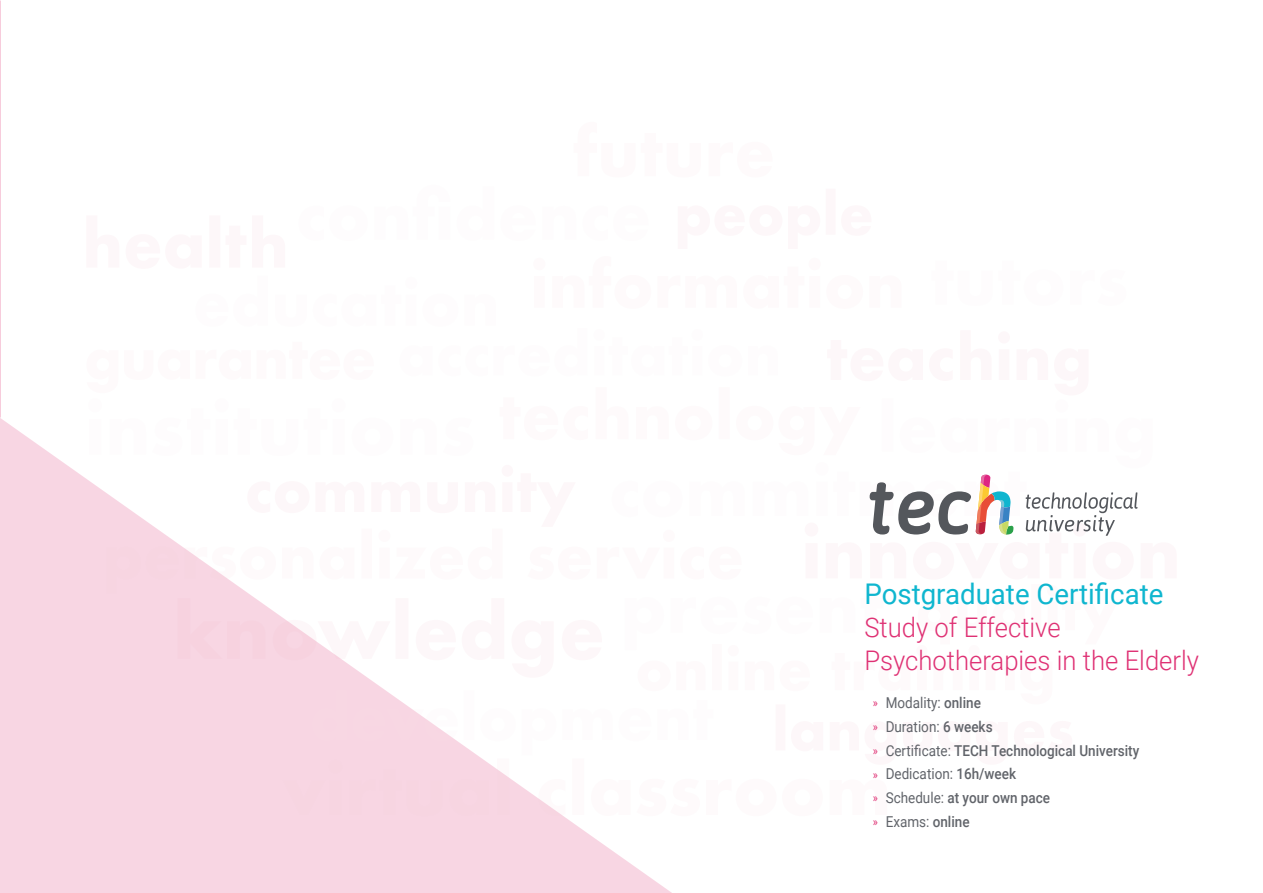
<style>
.page{position:relative;width:1263px;height:893px;background:#fff}
.page>*{position:absolute;margin:0;border:0;box-sizing:border-box;transform-origin:0 0}
.t1{font:28.5px "Roboto";color:#0fb6cf}
.t2{font:300 27px/33px "Roboto";color:#df3174;scale:.95 1}
.t3{font:500 15px/23.7px "Roboto";color:#61646a;scale:.9 1}
.s1{font-weight:400;font-size:12px;color:#df3174}
.s2{font-weight:400}
</style>
<div class="page">
<svg style="left:0;top:418px;width:672px;height:475px;background:#f8d8e5"></svg>
<svg style="left:86px;top:418px;width:1052px;height:398px"></svg>
<h1 class="t1" style="left:864px;top:574px;width:301px">Postgraduate Certificate</h1>
<h2 class="t2" style="left:864px;top:610px;width:354px">Study of Effective<br>Psychotherapies in the Elderly</h2>
<p class="t3" style="left:873px;top:690px;width:297px"><span class="s1">»</span> <span class="s2">Modality:</span> online<br><span class="s1">»</span> <span class="s2">Duration:</span> 6 weeks<br><span class="s1">»</span> <span class="s2">Certificate:</span> TECH Technological University <span class="s1">»</span> <span class="s2">Dedication:</span> 16h/week<br><span class="s1">»</span> <span class="s2">Schedule:</span> at your own pace<br><span class="s1">»</span> <span class="s2">Exams:</span> online</p>
</div>
